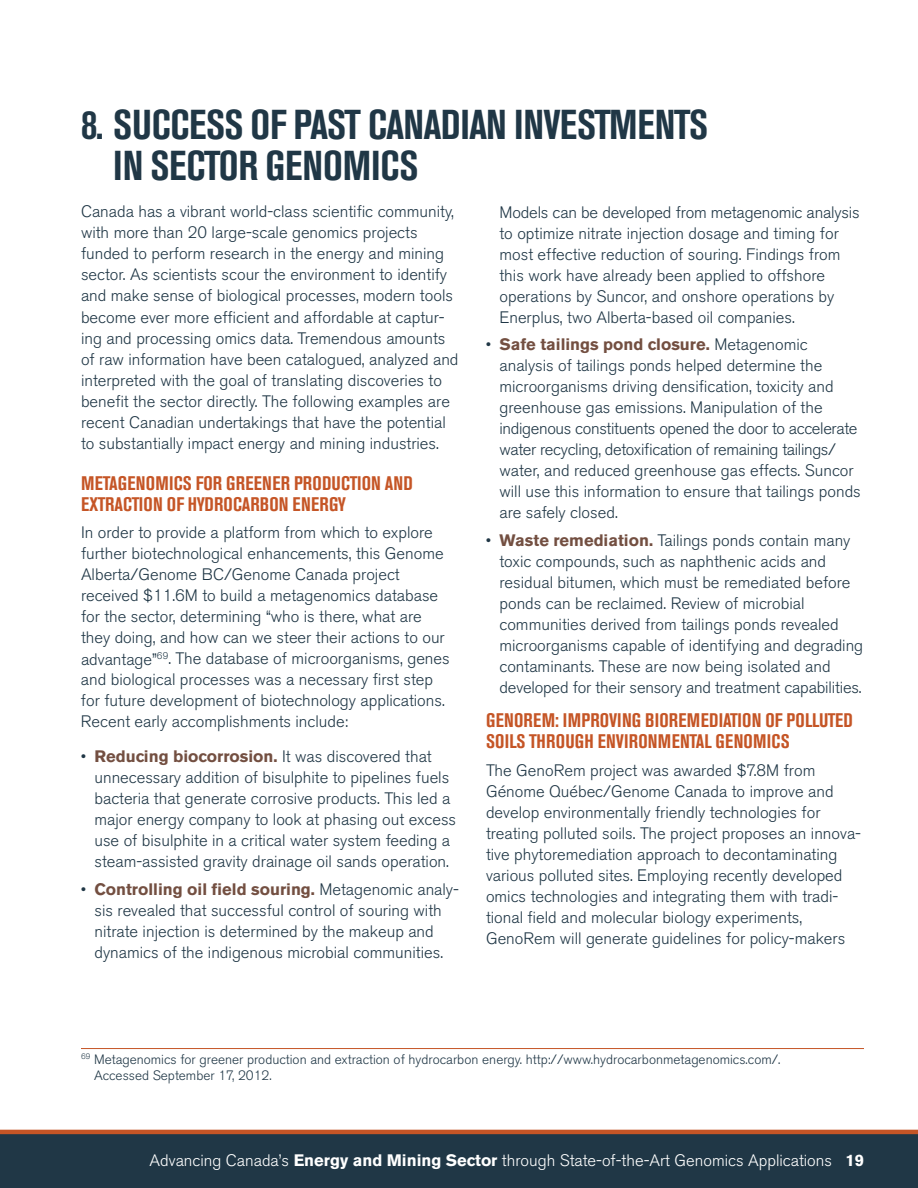
<style>
.page{position:relative;width:918px;height:1188px;background:#fff}
.page>*{position:absolute;margin:0;border:0;box-sizing:border-box;transform-origin:0 0}
.t1{font:700 condensed 41.4px/40.5px "Akzidenz Grotesk BE";letter-spacing:-.005em;color:#203746}
.t2{font:700 condensed 19.5px/21px "Akzidenz Grotesk BE";letter-spacing:.01em;color:#c55526}
.t3{font:300 16.5px/21px "Akzidenz Grotesk BE";color:#203746}
.t4{font:300 16.5px "Akzidenz Grotesk BE";color:#fff}
.t5{font:300 13.5px/16.5px "Akzidenz Grotesk BE";color:#203746}
.s1{font-weight:700;color:#734f41}
.s2{font-weight:700}
</style>
<div class="page">
<div style="left:0;top:1134px;width:918px;height:54px;background:#203746"></div>
<hr style="left:0;top:1130px;width:918px;height:4px;background:#c55526">
<hr style="left:81px;top:1048px;width:783px;height:1px;background:#c55526">
<h1 class="t1" style="left:113px;top:105px;width:596px;text-indent:-32px">8. SUCCESS OF PAST CANADIAN INVESTMENTS<br>IN SECTOR GENOMICS</h1>
<p class="t3" style="left:81px;top:202px;width:379px">Canada has a vibrant world-class scientific community, with more than 20 large-scale genomics projects funded to perform research in the energy and mining sector. As scientists scour the environment to identify and make sense of biological processes, modern tools become ever more efficient and affordable at captur&shy;ing and processing omics data. Tremendous amounts of raw information have been catalogued, analyzed and interpreted with the goal of translating discoveries to benefit the sector directly. The following examples are recent Canadian undertakings that have the potential to substantially impact energy and mining industries.</p>
<p class="t2" style="left:81px;top:473px;width:333px">METAGENOMICS FOR GREENER PRODUCTION AND<br>EXTRACTION OF HYDROCARBON ENERGY</p>
<p class="t3" style="left:81px;top:523px;width:370px">In order to provide a platform from which to explore further biotechnological enhancements, this Genome Alberta/Genome BC/Genome Canada project received $11.6M to build a metagenomics database for the sector, determining “who is there, what are they doing, and how can we steer their actions to our advantage”<sup>69</sup>. The database of microorganisms, genes and biological processes was a necessary first step for future development of biotechnology applications.<br>Recent early accomplishments include:</p>
<p class="t3" style="left:94px;top:746px;width:363px;text-indent:-13px">• <span class="s1">Reducing biocorrosion.</span> It was discovered that unnecessary addition of bisulphite to pipelines fuels bacteria that generate corrosive products. This led a major energy company to look at phasing out excess use of bisulphite in a critical water system feeding a steam-assisted gravity drainage oil sands operation.</p>
<p class="t3" style="left:94px;top:879px;width:366px;text-indent:-13px">• <span class="s1">Controlling oil field souring.</span> Metagenomic analy&shy;sis revealed that successful control of souring with nitrate injection is determined by the makeup and dynamics of the indigenous microbial communities.</p>
<p class="t3" style="left:499px;top:202px;width:362px">Models can be developed from metagenomic analysis to optimize nitrate injection dosage and timing for most effective reduction of souring. Findings from this work have already been applied to offshore operations by Suncor, and onshore operations by Enerplus, two Alberta-based oil companies.</p>
<p class="t3" style="left:499px;top:334px;width:363px;text-indent:-13px">• <span class="s1">Safe tailings pond closure.</span> Metagenomic analysis of tailings ponds helped determine the microorganisms driving densification, toxicity and greenhouse gas emissions. Manipulation of the indigenous constituents opened the door to accelerate water recycling, detoxification of remaining tailings/ water, and reduced greenhouse gas effects. Suncor will use this information to ensure that tailings ponds are safely closed.</p>
<p class="t3" style="left:499px;top:530px;width:365px;text-indent:-13px">• <span class="s1">Waste remediation.</span> Tailings ponds contain many toxic compounds, such as naphthenic acids and residual bitumen, which must be remediated before ponds can be reclaimed. Review of microbial communities derived from tailings ponds revealed microorganisms capable of identifying and degrading contaminants. These are now being isolated and developed for their sensory and treatment capabilities.</p>
<p class="t2" style="left:486px;top:710px;width:368px">GENOREM: IMPROVING BIOREMEDIATION OF POLLUTED<br>SOILS THROUGH ENVIRONMENTAL GENOMICS</p>
<p class="t3" style="left:486px;top:760px;width:377px">The GenoRem project was awarded $7.8M from Génome Québec/Genome Canada to improve and develop environmentally friendly technologies for treating polluted soils. The project proposes an innova&shy;tive phytoremediation approach to decontaminating various polluted sites. Employing recently developed omics technologies and integrating them with tradi&shy;tional field and molecular biology experiments, GenoRem will generate guidelines for policy-makers</p>
<p class="t5" style="left:94px;top:1051px;width:688px;text-indent:-13px"><sup>69</sup> Metagenomics for greener production and extraction of hydrocarbon energy. http://www.hydrocarbonmetagenomics.com/.<br>Accessed September 17, 2012.</p>
<p class="t4" style="left:150px;top:1151px;width:716px">Advancing Canada’s <span class="s2">Energy and Mining Sector</span> through State-of-the-Art Genomics Applications <span class="s2">19</span></p>
</div>
